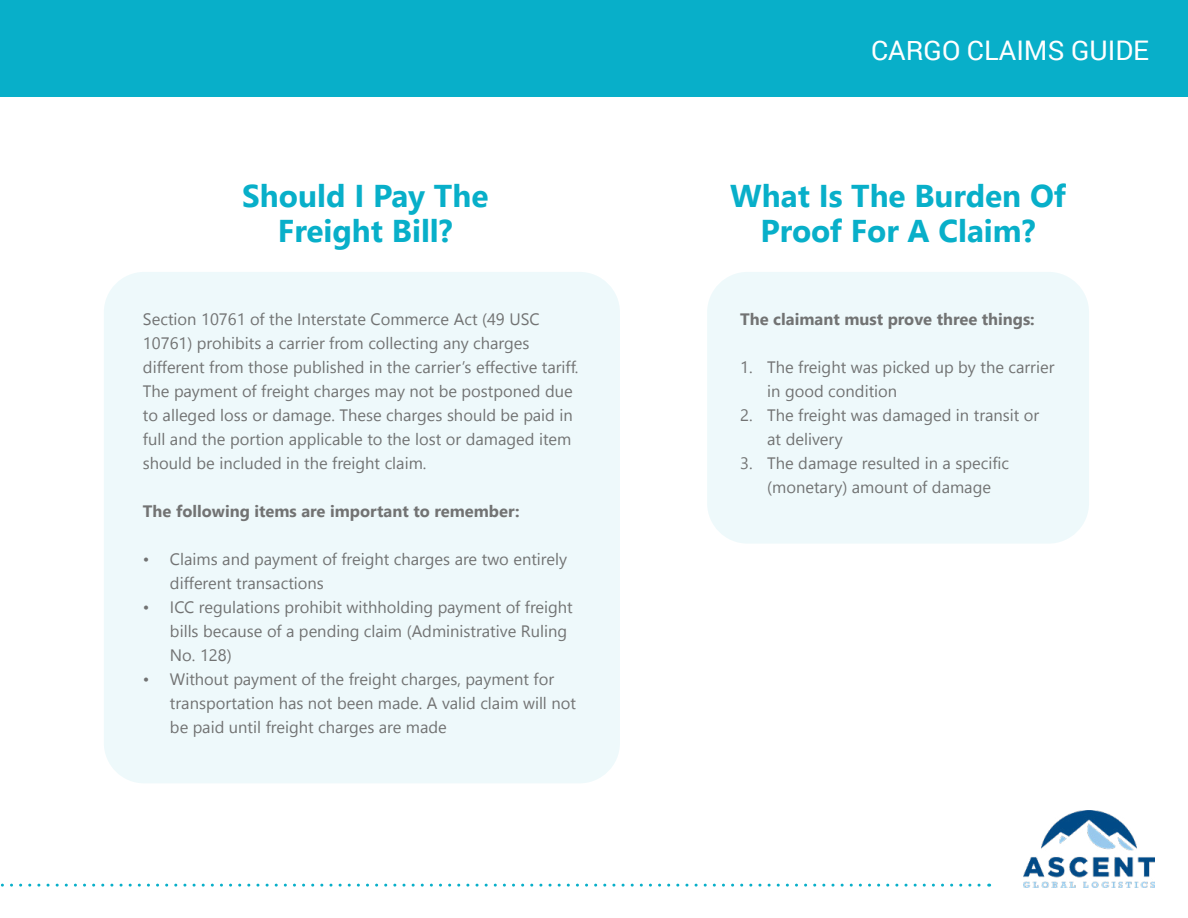
<style>
.page{position:relative;width:1188px;height:918px;background:#fff}
.page>*{position:absolute;margin:0;border:0;box-sizing:border-box;transform-origin:0 0}
.t1{font:700 31.5px/34.5px "Nirmala UI";color:#08afc9;text-align:center}
.t2{font:27px "Roboto";color:#fff}
.t3{font:16.5px/24px "Nirmala UI";color:#727373}
.t4{font:700 16.5px "Nirmala UI";color:#727373}
</style>
<div class="page">
<div style="left:707px;top:272px;width:382px;height:272px;background:#eef9fb;border-radius:40px"></div>
<div style="left:104px;top:272px;width:516px;height:511px;background:#eef9fb;border-radius:40px"></div>
<div style="left:0;top:0;width:1188px;height:96px;background:#08afc9"></div>
<img style="left:1023px;top:810px;width:132px;height:77px">
<svg style="left:0;top:884px;width:990px;height:3px"></svg>
<h1 class="t1" style="left:242px;top:176px;width:248px">Should I Pay The<br>Freight Bill?</h1>
<p class="t3" style="left:143px;top:306px;width:437px">Section 10761 of the Interstate Commerce Act (49 USC 10761) prohibits a carrier from collecting any charges different from those published in the carrier’s effective tariff.<br>The payment of freight charges may not be postponed due to alleged loss or damage. These charges should be paid in full and the portion applicable to the lost or damaged item should be included in the freight claim.</p>
<p class="t4" style="left:143px;top:497px;width:378px">The following items are important to remember:</p>
<p class="t3" style="left:170px;top:546px;width:399px;text-indent:-27px">• Claims and payment of freight charges are two entirely different transactions</p>
<p class="t3" style="left:170px;top:594px;width:404px;text-indent:-27px">• ICC regulations prohibit withholding payment of freight bills because of a pending claim (Administrative Ruling<br>No. 128)</p>
<p class="t3" style="left:170px;top:666px;width:408px;text-indent:-27px">• Without payment of the freight charges, payment for transportation has not been made. A valid claim will not be paid until freight charges are made</p>
<h2 class="t2" style="left:871px;top:31px;width:279px">CARGO CLAIMS GUIDE</h2>
<h1 class="t1" style="left:730px;top:176px;width:337px">What Is The Burden Of<br>Proof For A Claim?</h1>
<p class="t4" style="left:740px;top:305px;width:296px">The claimant must prove three things:</p>
<p class="t3" style="left:767px;top:354px;width:289px;text-indent:-27px">1. The freight was picked up by the carrier in good condition</p>
<p class="t3" style="left:767px;top:402px;width:274px;text-indent:-27px">2. The freight was damaged in transit or at delivery</p>
<p class="t3" style="left:740px;top:450px;width:271px;text-align:center">3. The damage resulted in a specific (monetary) amount of damage</p>
</div>
